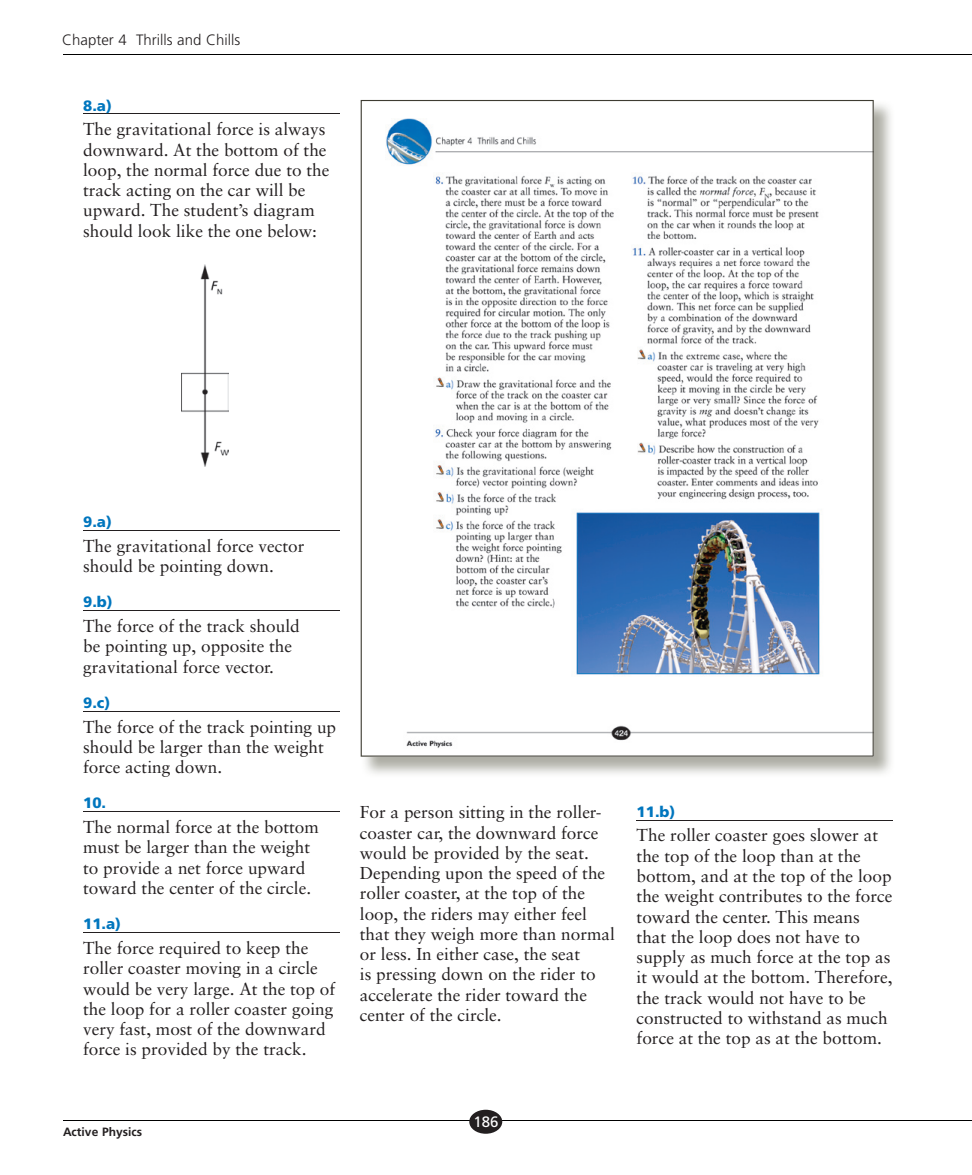
<style>
.page{position:relative;width:972px;height:1175px;background:#fff}
.page>*{position:absolute;margin:0;border:0;box-sizing:border-box;transform-origin:0 0}
.t1{font:17.25px/20.2px "Sabon";color:#231f20}
.t2{font:900 15px "Frutiger";color:#0076be}
.t3{font:300 15px "Frutiger";color:#231f20}
.t4{font:15px "Frutiger";color:#fff}
.t5{font:700 12px "Frutiger";color:#231f20}
</style>
<div class="page">
<hr style="left:63px;top:54px;width:909px;height:1px;background:#000">
<hr style="left:63px;top:1120px;width:909px;height:1px;background:#000">
<div style="left:469px;top:1109px;width:33px;height:24px;background:#231f20;border-radius:50%"></div>
<hr style="left:83px;top:114px;width:257px;height:1px;background:#231f20">
<hr style="left:83px;top:530px;width:257px;height:1px;background:#231f20">
<hr style="left:83px;top:610px;width:257px;height:1px;background:#231f20">
<hr style="left:83px;top:711px;width:257px;height:1px;background:#231f20">
<hr style="left:83px;top:811px;width:257px;height:1px;background:#231f20">
<hr style="left:83px;top:932px;width:257px;height:1px;background:#231f20">
<img style="left:181px;top:265px;width:47px;height:202px">
<svg style="left:361px;top:100px;width:513px;height:656px"></svg>
<hr style="left:637px;top:819px;width:256px;height:1px;background:#231f20">
<p class="t3" style="left:62px;top:31px;width:179px">Chapter 4 Thrills and Chills</p>
<p class="t2" style="left:83px;top:96px;width:30px">8.a)</p>
<p class="t1" style="left:83px;top:119px;width:248px">The gravitational force is always downward. At the bottom of the loop, the normal force due to the track acting on the car will be upward. The student’s diagram should look like the one below:</p>
<p class="t2" style="left:83px;top:513px;width:30px">9.a)</p>
<p class="t1" style="left:83px;top:535px;width:223px">The gravitational force vector should be pointing down.</p>
<p class="t2" style="left:83px;top:593px;width:31px">9.b)</p>
<p class="t1" style="left:83px;top:616px;width:218px">The force of the track should be pointing up, opposite the gravitational force vector.</p>
<p class="t2" style="left:83px;top:693px;width:29px">9.c)</p>
<p class="t1" style="left:83px;top:716px;width:255px">The force of the track pointing up should be larger than the weight force acting down.</p>
<p class="t2" style="left:83px;top:794px;width:24px">10.</p>
<p class="t1" style="left:83px;top:817px;width:237px">The normal force at the bottom must be larger than the weight to provide a net force upward toward the center of the circle.</p>
<p class="t2" style="left:83px;top:915px;width:39px">11.a)</p>
<p class="t1" style="left:83px;top:937px;width:254px">The force required to keep the roller coaster moving in a circle would be very large. At the top of the loop for a roller coaster going very fast, most of the downward force is provided by the track.</p>
<p class="t5" style="left:63px;top:1124px;width:81px">Active Physics</p>
<p class="t1" style="left:360px;top:802px;width:256px">For a person sitting in the roller&shy;coaster car, the downward force would be provided by the seat.<br>Depending upon the speed of the roller coaster, at the top of the loop, the riders may either feel that they weigh more than normal or less. In either case, the seat<br>is pressing down on the rider to accelerate the rider toward the center of the circle.</p>
<p class="t2" style="left:637px;top:802px;width:40px">11.b)</p>
<p class="t1" style="left:637px;top:825px;width:257px">The roller coaster goes slower at the top of the loop than at the bottom, and at the top of the loop the weight contributes to the force toward the center. This means that the loop does not have to supply as much force at the top as it would at the bottom. Therefore, the track would not have to be constructed to withstand as much force at the top as at the bottom.</p>
<p class="t4" style="left:474px;top:1112px;width:27px">186</p>
</div>
